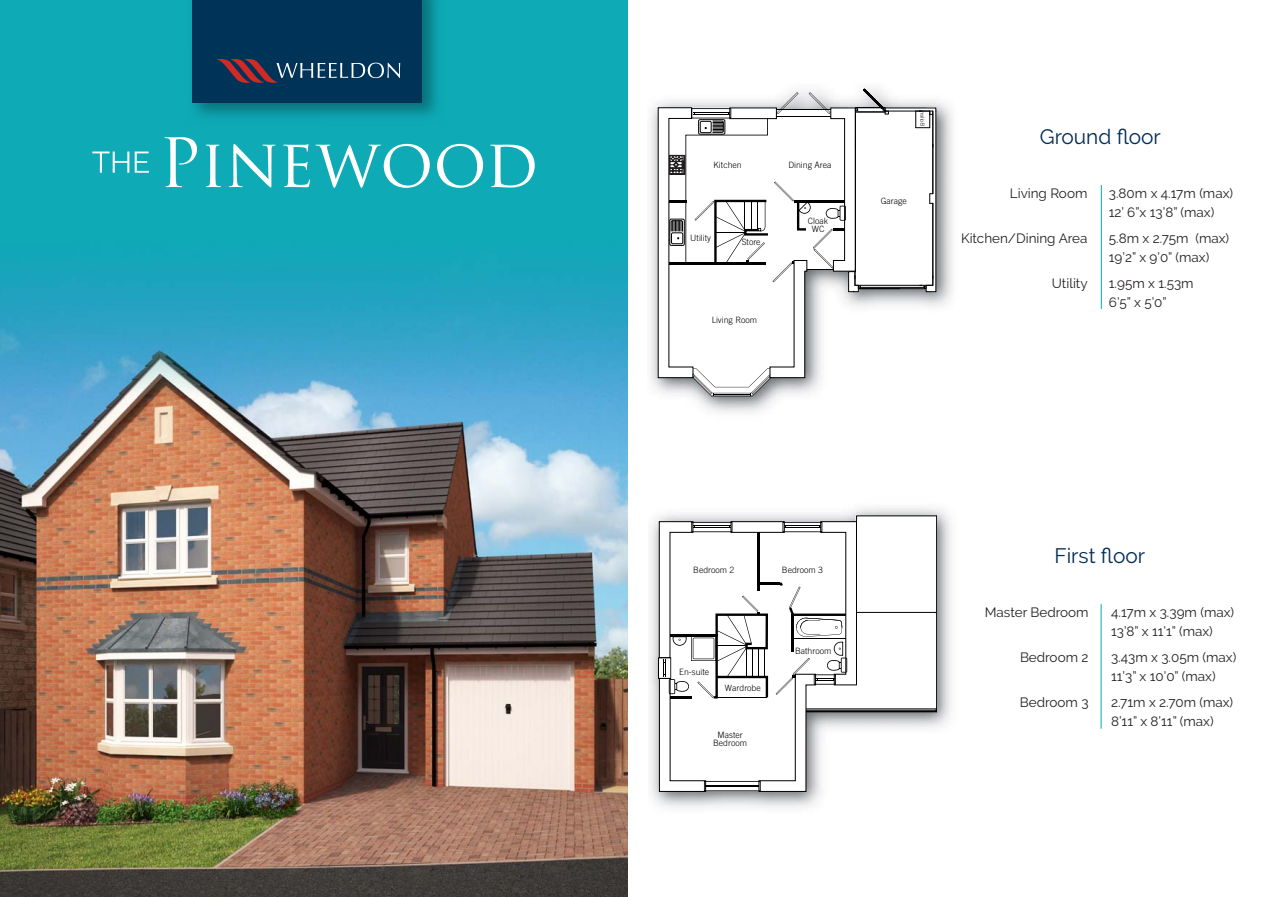
<style>
.page{position:relative;width:1268px;height:897px;background:#fff}
.page>*{position:absolute;margin:0;border:0;box-sizing:border-box;transform-origin:0 0}
.t1{font:20.85px "Raleway Regular+PVGQMR";color:#002b54}
.t2{font:20.85px "Raleway Regular+KRNEYL";color:#002b54}
.t3{font:13.5px/19px "Raleway Regular+KRNEYL";color:#231f20}
.t4{font:13.5px/19px "Raleway Regular+PVGQMR";color:#231f20}
.t5{font:8.7px/8.7px "Trade Gothic Light+YHKGJM";color:#000;text-align:center}
.t6{font:8.7px/8.6px "Trade Gothic Light+QBTWQX";color:#000;text-align:center}
</style>
<div class="page">
<div style="left:0;top:0;width:628px;height:607px;background:#0eaab5"></div>
<img style="left:0;top:398px;width:628px;height:499px">
<img style="left:0;top:257px;width:628px;height:141px">
<div style="left:193px;top:0;width:229px;height:102px;background:#003358"></div>
<svg style="left:216px;top:59px;width:184px;height:24px"></svg>
<img style="left:650px;top:101px;width:303px;height:312px">
<img style="left:650px;top:508px;width:302px;height:300px">
<svg style="left:658px;top:515px;width:279px;height:277px"></svg>
<svg style="left:92px;top:137px;width:443px;height:51px"></svg>
<hr style="left:1101px;top:604px;width:1px;height:124px;background:#00abb6">
<hr style="left:1101px;top:185px;width:1px;height:124px;background:#00abb6">
<svg style="left:658px;top:88px;width:278px;height:308px"></svg>
<p class="t6" style="left:714px;top:161px;width:30px">Kitchen</p>
<p class="t6" style="left:788px;top:161px;width:45px">Dining Area</p>
<p class="t6" style="left:690px;top:234px;width:22px">Utility</p>
<p class="t6" style="left:742px;top:239px;width:20px">Store</p>
<p class="t6" style="left:712px;top:317px;width:47px">Living Room</p>
<p class="t6" style="left:808px;top:218px;width:22px">Cloak<br>WC</p>
<p class="t6" style="left:881px;top:198px;width:28px">Garage</p>
<h1 class="t1" style="left:1040px;top:129px;width:123px">Ground floor</h1>
<p class="t4" style="left:1010px;top:185px;width:79px">Living Room</p>
<p class="t4" style="left:1109px;top:185px;width:126px">3.80m x 4.17m (max)<br>12’ 6”x 13’8” (max)</p>
<p class="t4" style="left:961px;top:230px;width:128px">Kitchen/Dining Area</p>
<p class="t4" style="left:1109px;top:230px;width:122px">5.8m x 2.75m (max)<br>19’2” x 9’0” (max)</p>
<p class="t4" style="left:1052px;top:274px;width:38px">Utility</p>
<p class="t4" style="left:1109px;top:274px;width:86px">1.95m x 1.53m<br>6’5” x 5’0”</p>
<p class="t5" style="left:693px;top:566px;width:43px">Bedroom 2</p>
<p class="t5" style="left:782px;top:566px;width:43px">Bedroom 3</p>
<p class="t5" style="left:679px;top:669px;width:32px">En-suite</p>
<p class="t5" style="left:725px;top:685px;width:37px">Wardrobe</p>
<p class="t5" style="left:713px;top:731px;width:35px">Master<br>Bedroom</p>
<p class="t5" style="left:795px;top:648px;width:38px">Bathroom</p>
<h1 class="t2" style="left:1054px;top:548px;width:92px">First floor</h1>
<p class="t3" style="left:985px;top:604px;width:105px">Master Bedroom</p>
<p class="t3" style="left:1111px;top:604px;width:125px">4.17m x 3.39m (max)<br>13’8” x 11’1” (max)</p>
<p class="t3" style="left:1020px;top:649px;width:70px">Bedroom 2</p>
<p class="t3" style="left:1111px;top:649px;width:127px">3.43m x 3.05m (max)<br>11’3” x 10’0” (max)</p>
<p class="t3" style="left:1020px;top:693px;width:70px">Bedroom 3</p>
<p class="t3" style="left:1111px;top:693px;width:124px">2.71m x 2.70m (max)<br>8’11” x 8’11” (max)</p>
</div>
